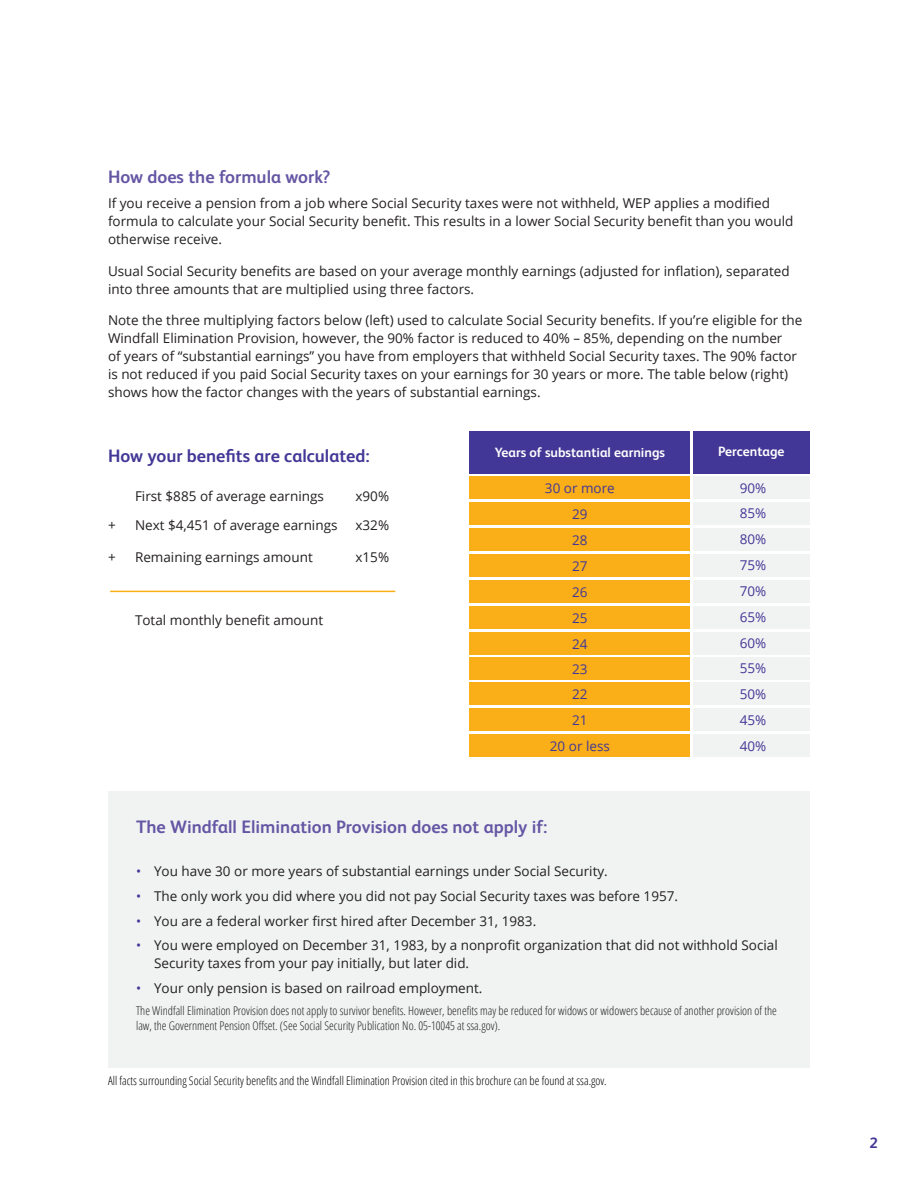
<style>
.page{position:relative;width:918px;height:1188px;background:#fff}
.page>*{position:absolute;margin:0;border:0;box-sizing:border-box;transform-origin:0 0}
.Section_Subhead{font:700 18px "FS Albert Pro";color:#6556a4}
.Section_Subhead-2{font:700 18px "FS Albert Pro";color:#423796}
.t1{font:700 15px "FS Albert Pro";color:#423796}
.Body_Copy{font:13.5px/18px "Open Sans";color:#231f20}
.t2{font:13.5px "Open Sans";color:#423796}
.t3{font:700 13.5px "FS Albert Pro";color:#fff}
.Section_Subhead-3{font:13.5px "Open Sans";color:#231f20}
.Disclosures{font:300 12px/15px "Open Sans Condensed";color:#231f20}
.Disclosures-2{font:300 12px "Open Sans Condensed";color:#000}
.s1{color:#423796}
</style>
<div class="page">
<div style="left:108px;top:792px;width:702px;height:276px;background:#f1f3f3"></div>
<hr style="left:110px;top:591px;width:285px;height:1px;background:#faaf18">
<div style="left:470px;top:431px;width:220px;height:43px;background:#423796"></div>
<div style="left:470px;top:477px;width:220px;height:22px;background:#faaf18"></div>
<div style="left:693px;top:477px;width:117px;height:22px;background:#f1f3f3"></div>
<div style="left:693px;top:431px;width:117px;height:43px;background:#423796"></div>
<div style="left:470px;top:502px;width:220px;height:23px;background:#faaf18"></div>
<div style="left:693px;top:502px;width:117px;height:23px;background:#f1f3f3"></div>
<div style="left:470px;top:528px;width:220px;height:23px;background:#faaf18"></div>
<div style="left:693px;top:528px;width:117px;height:23px;background:#f1f3f3"></div>
<div style="left:470px;top:554px;width:220px;height:23px;background:#faaf18"></div>
<div style="left:693px;top:554px;width:117px;height:23px;background:#f1f3f3"></div>
<div style="left:470px;top:580px;width:220px;height:23px;background:#faaf18"></div>
<div style="left:693px;top:580px;width:117px;height:23px;background:#f1f3f3"></div>
<div style="left:470px;top:606px;width:220px;height:23px;background:#faaf18"></div>
<div style="left:693px;top:606px;width:117px;height:23px;background:#f1f3f3"></div>
<div style="left:470px;top:683px;width:220px;height:22px;background:#faaf18"></div>
<div style="left:693px;top:683px;width:117px;height:22px;background:#f1f3f3"></div>
<div style="left:470px;top:632px;width:220px;height:22px;background:#faaf18"></div>
<div style="left:693px;top:632px;width:117px;height:22px;background:#f1f3f3"></div>
<div style="left:470px;top:657px;width:220px;height:23px;background:#faaf18"></div>
<div style="left:693px;top:657px;width:117px;height:23px;background:#f1f3f3"></div>
<div style="left:470px;top:709px;width:220px;height:22px;background:#faaf18"></div>
<div style="left:693px;top:709px;width:117px;height:22px;background:#f1f3f3"></div>
<div style="left:470px;top:735px;width:220px;height:22px;background:#faaf18"></div>
<div style="left:693px;top:735px;width:117px;height:22px;background:#f1f3f3"></div>
<p class="Section_Subhead" style="left:108px;top:165px;width:224px">How does the formula work?</p>
<p class="Body_Copy" style="left:108px;top:194px;width:687px">If you receive a pension from a job where Social Security taxes were not withheld, WEP applies a modified formula to calculate your Social Security benefit. This results in a lower Social Security benefit than you would otherwise receive.</p>
<p class="Body_Copy" style="left:108px;top:261px;width:683px">Usual Social Security benefits are based on your average monthly earnings (adjusted for inflation), separated into three amounts that are multiplied using three factors.</p>
<p class="Body_Copy" style="left:108px;top:311px;width:696px">Note the three multiplying factors below (left) used to calculate Social Security benefits. If you’re eligible for the Windfall Elimination Provision, however, the 90% factor is reduced to 40% – 85%, depending on the number<br>of years of “substantial earnings” you have from employers that withheld Social Security taxes. The 90% factor is not reduced if you paid Social Security taxes on your earnings for 30 years or more. The table below (right) shows how the factor changes with the years of substantial earnings.</p>
<p class="Section_Subhead-2" style="left:108px;top:443px;width:263px">How your benefits are calculated:</p>
<p class="Section_Subhead-3" style="left:135px;top:487px;width:191px">First $885 of average earnings</p>
<p class="Section_Subhead-3" style="left:355px;top:487px;width:35px">x90%</p>
<p class="Body_Copy" style="left:108px;top:516px;width:9px">+</p>
<p class="Body_Copy" style="left:135px;top:516px;width:204px">Next $4,451 of average earnings</p>
<p class="Body_Copy" style="left:355px;top:516px;width:35px">x32%</p>
<p class="Body_Copy" style="left:108px;top:548px;width:9px">+</p>
<p class="Body_Copy" style="left:135px;top:548px;width:179px">Remaining earnings amount</p>
<p class="Body_Copy" style="left:355px;top:548px;width:35px">x15%</p>
<p class="Body_Copy" style="left:135px;top:611px;width:190px">Total monthly benefit amount</p>
<p class="t3" style="left:495px;top:443px;width:172px">Years of substantial earnings</p>
<p class="t3" style="left:718px;top:442px;width:68px">Percentage</p>
<p class="t2" style="left:545px;top:479px;width:71px">30 or more</p>
<p class="t2" style="left:740px;top:479px;width:28px">90%</p>
<p class="t2" style="left:572px;top:505px;width:17px">29</p>
<p class="t2" style="left:740px;top:504px;width:28px">85%</p>
<p class="t2" style="left:572px;top:531px;width:17px">28</p>
<p class="t2" style="left:740px;top:530px;width:28px">80%</p>
<p class="t2" style="left:572px;top:557px;width:17px">27</p>
<p class="t2" style="left:740px;top:556px;width:28px">75%</p>
<p class="t2" style="left:572px;top:583px;width:17px">26</p>
<p class="t2" style="left:740px;top:582px;width:28px">70%</p>
<p class="t2" style="left:572px;top:609px;width:17px">25</p>
<p class="t2" style="left:740px;top:608px;width:28px">65%</p>
<p class="t2" style="left:572px;top:634px;width:17px">24</p>
<p class="t2" style="left:740px;top:634px;width:28px">60%</p>
<p class="t2" style="left:572px;top:660px;width:17px">23</p>
<p class="t2" style="left:740px;top:659px;width:28px">55%</p>
<p class="t2" style="left:572px;top:685px;width:17px">22</p>
<p class="t2" style="left:740px;top:685px;width:28px">50%</p>
<p class="t2" style="left:572px;top:711px;width:17px">21</p>
<p class="t2" style="left:740px;top:711px;width:28px">45%</p>
<p class="t2" style="left:550px;top:737px;width:61px">20 or less</p>
<p class="t2" style="left:740px;top:737px;width:28px">40%</p>
<p class="Section_Subhead" style="left:136px;top:814px;width:413px">The Windfall Elimination Provision does not apply if:</p>
<p class="Body_Copy" style="left:136px;top:862px;width:473px"><span class="s1">•</span> You have 30 or more years of substantial earnings under Social Security.</p>
<p class="Body_Copy" style="left:136px;top:887px;width:544px"><span class="s1">•</span> The only work you did where you did not pay Social Security taxes was before 1957.</p>
<p class="Body_Copy" style="left:136px;top:911px;width:402px"><span class="s1">•</span> You are a federal worker first hired after December 31, 1983.</p>
<p class="Body_Copy" style="left:154px;top:936px;width:625px;text-indent:-18px"><span class="s1">•</span> You were employed on December 31, 1983, by a nonprofit organization that did not withhold Social<br>Security taxes from your pay initially, but later did.</p>
<p class="Body_Copy" style="left:136px;top:979px;width:348px"><span class="s1">•</span> Your only pension is based on railroad employment.</p>
<p class="Disclosures" style="left:136px;top:1003px;width:642px">The Windfall Elimination Provision does not apply to survivor benefits. However, benefits may be reduced for widows or widowers because of another provision of the law, the Government Pension Offset. (See Social Security Publication No. 05-10045 at ssa.gov).</p>
<p class="Disclosures-2" style="left:108px;top:1072px;width:500px">All facts surrounding Social Security benefits and the Windfall Elimination Provision cited in this brochure can be found at ssa.gov.</p>
<p class="t1" style="left:869px;top:1132px;width:10px">2</p>
</div>
